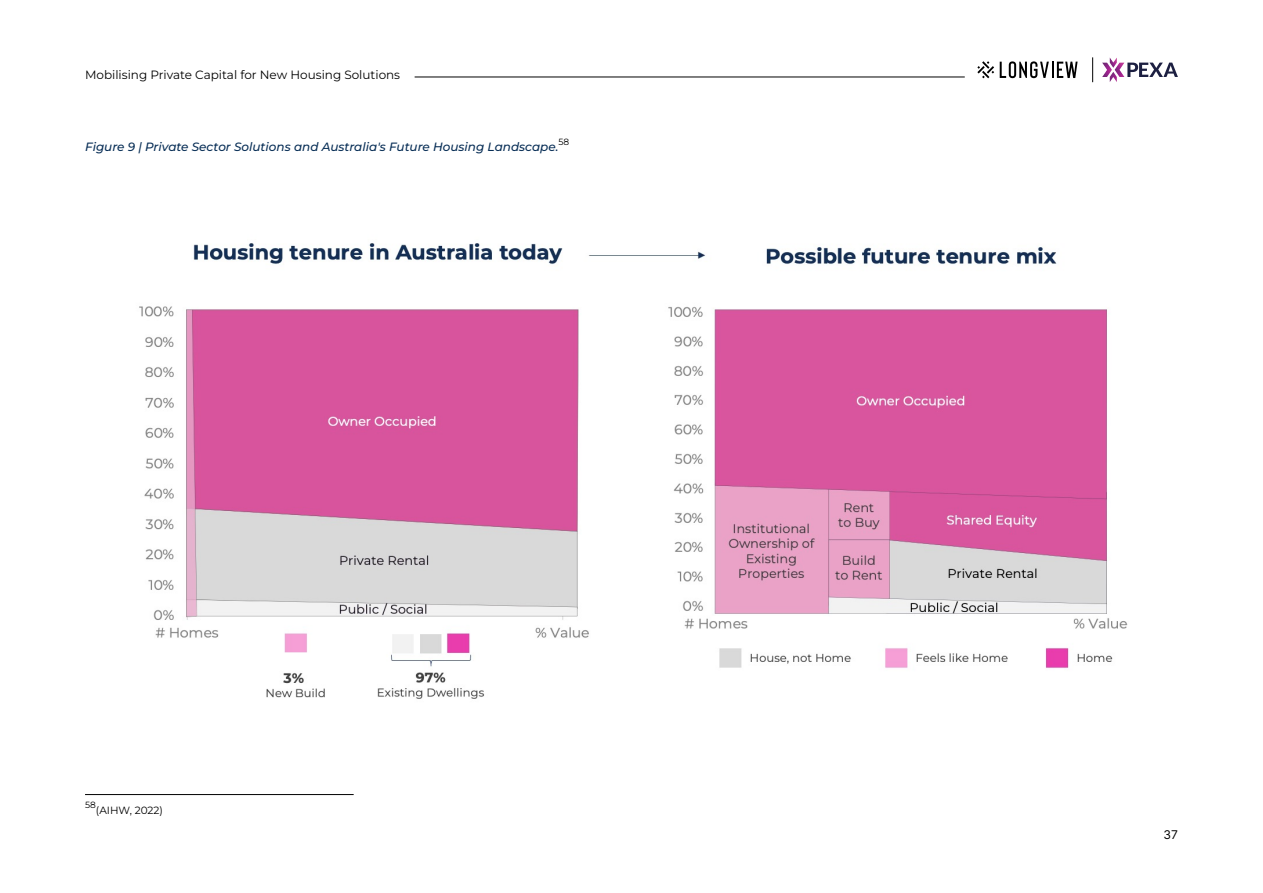
<style>
.page{position:relative;width:1263px;height:893px;background:#fff}
.page>*{position:absolute;margin:0;border:0;box-sizing:border-box;transform-origin:0 0}
.t1{font:italic 500 12px "Montserrat";color:#082e56}
.t2{font:12px "Montserrat";color:#000}
.t3{font:12px "Inter";color:#000}
.t4{font:10.5px "Montserrat";color:#000}
.t5{font:9px "Montserrat";color:#000}
</style>
<div class="page">
<hr style="left:415px;top:77px;width:550px;height:1px;background:#000">
<svg style="left:1000px;top:61px;width:77px;height:17px"></svg>
<svg style="left:977px;top:61px;width:17px;height:17px"></svg>
<img style="left:1102px;top:63px;width:8px;height:14px">
<svg style="left:1110px;top:58px;width:7px;height:24px"></svg>
<img style="left:1114px;top:63px;width:10px;height:14px">
<svg style="left:1127px;top:63px;width:51px;height:14px"></svg>
<svg style="left:1092px;top:57px;width:1px;height:25px"></svg>
<hr style="left:85px;top:794px;width:269px;height:1px;background:#000">
<img style="left:139px;top:243px;width:989px;height:456px">
<p class="t2" style="left:85px;top:67px;width:317px">Mobilising Private Capital for New Housing Solutions</p>
<p class="t5" style="left:558px;top:135px;width:12px">58</p>
<p class="t1" style="left:85px;top:138px;width:475px">Figure 9 | Private Sector Solutions and Australia's Future Housing Landscape.</p>
<p class="t5" style="left:85px;top:799px;width:12px">58</p>
<p class="t4" style="left:96px;top:803px;width:69px">(AIHW, 2022)</p>
<p class="t3" style="left:1163px;top:826px;width:16px">37</p>
</div>
